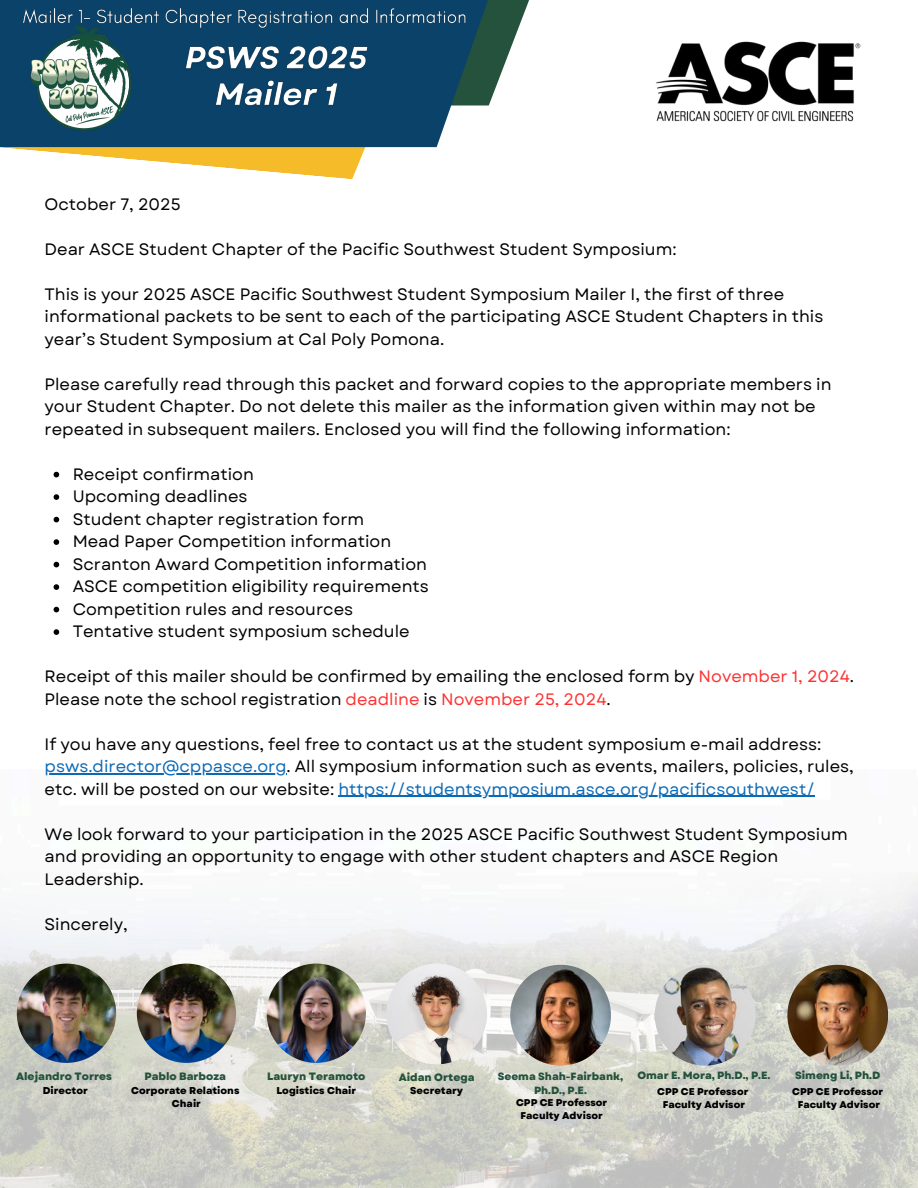
<style>
.page{position:relative;width:918px;height:1188px;background:#fff}
.page>*{position:absolute;margin:0;border:0;box-sizing:border-box;transform-origin:0 0}
.t1{font:16.5px/22.5px "Garet";color:#000}
.t2{font:800 10.65px "Garet";color:#24523c}
.t3{font:800 10.5px "Garet";color:#24523c}
.t4{font:800 9.9px "Garet";color:#000}
.s1{color:#ff3131}
.s2{color:#0c69b5}
</style>
<div class="page">
<svg style="left:0;top:147px;width:422px;height:32px"></svg>
<svg style="left:488px;top:0;width:41px;height:106px"></svg>
<svg style="left:0;top:0;width:488px;height:147px;background:#184c6e"></svg>
<img style="left:26px;top:25px;width:111px;height:111px;border-radius:50%">
<div style="left:0;top:165px;width:15px;height:59px;background:#fff"></div>
<img style="left:0;top:1008px;width:918px;height:180px">
<img style="left:0;top:773px;width:918px;height:226px">
<svg style="left:54px;top:472px;width:5px;height:5px"></svg>
<svg style="left:54px;top:494px;width:5px;height:6px"></svg>
<svg style="left:54px;top:517px;width:5px;height:5px"></svg>
<svg style="left:54px;top:539px;width:5px;height:6px"></svg>
<svg style="left:54px;top:562px;width:5px;height:5px"></svg>
<svg style="left:54px;top:584px;width:5px;height:6px"></svg>
<svg style="left:54px;top:607px;width:5px;height:5px"></svg>
<svg style="left:54px;top:629px;width:5px;height:6px"></svg>
<hr style="left:45px;top:773px;width:241px;height:1px;background:#0c69b5">
<hr style="left:338px;top:796px;width:477px;height:1px;background:#0c69b5">
<img style="left:180px;top:37px;width:194px;height:81px">
<img style="left:19px;top:5px;width:450px;height:27px">
<img style="left:656px;top:41px;width:205px;height:81px">
<img style="left:17px;top:964px;width:99px;height:99px;border-radius:50%">
<img style="left:137px;top:964px;width:99px;height:99px;border-radius:50%">
<img style="left:267px;top:964px;width:99px;height:99px;border-radius:50%">
<img style="left:386px;top:964px;width:101px;height:100px;border-radius:50%">
<img style="left:655px;top:965px;width:101px;height:101px;border-radius:50%">
<img style="left:510px;top:965px;width:101px;height:101px;border-radius:50%">
<img style="left:787px;top:965px;width:101px;height:101px;border-radius:50%">
<h3 class="t1" style="left:45px;top:193px;width:138px">October 7, 2025</h3>
<h3 class="t1" style="left:45px;top:238px;width:634px">Dear ASCE Student Chapter of the Pacific Southwest Student Symposium:</h3>
<h3 class="t1" style="left:45px;top:283px;width:780px">This is your 2025 ASCE Pacific Southwest Student Symposium Mailer I, the first of three informational packets to be sent to each of the participating ASCE Student Chapters in this year’s Student Symposium at Cal Poly Pomona.</h3>
<p class="t1" style="left:45px;top:373px;width:788px">Please carefully read through this packet and forward copies to the appropriate members in your Student Chapter. Do not delete this mailer as the information given within may not be repeated in subsequent mailers. Enclosed you will find the following information:</p>
<p class="t1" style="left:73px;top:463px;width:183px">Receipt confirmation</p>
<p class="t1" style="left:73px;top:485px;width:176px">Upcoming deadlines</p>
<p class="t1" style="left:73px;top:508px;width:293px">Student chapter registration form</p>
<p class="t1" style="left:73px;top:530px;width:320px">Mead Paper Competition information</p>
<p class="t1" style="left:73px;top:553px;width:356px">Scranton Award Competition information</p>
<p class="t1" style="left:73px;top:575px;width:358px">ASCE competition eligibility requirements</p>
<p class="t1" style="left:73px;top:598px;width:282px">Competition rules and resources</p>
<h3 class="t1" style="left:73px;top:620px;width:339px">Tentative student symposium schedule</h3>
<h3 class="t1" style="left:45px;top:665px;width:811px">Receipt of this mailer should be confirmed by emailing the enclosed form by <span class="s1">November 1, 2024</span>.<br>Please note the school registration <span class="s1">deadline</span> is <span class="s1">November 25, 2024</span>.</h3>
<h3 class="t1" style="left:45px;top:733px;width:778px">If you have any questions, feel free to contact us at the student symposium e-mail address:</h3>
<h3 class="t1" style="left:45px;top:755px;width:811px"><span class="s2">psws.director@cppasce.org</span>. All symposium information such as events, mailers, policies, rules, etc. will be posted on our website: <span class="s2">https://studentsymposium.asce.org/pacificsouthwest/</span></h3>
<p class="t1" style="left:45px;top:823px;width:805px">We look forward to your participation in the 2025 ASCE Pacific Southwest Student Symposium and providing an opportunity to engage with other student chapters and ASCE Region<br>Leadership.</p>
<p class="t1" style="left:45px;top:913px;width:85px">Sincerely,</p>
<p class="t2" style="left:16px;top:1069px;width:97px">Alejandro Torres</p>
<p class="t2" style="left:144px;top:1069px;width:83px">Pablo Barboza</p>
<p class="t4" style="left:43px;top:1083px;width:47px">Director</p>
<p class="t4" style="left:131px;top:1083px;width:110px">Corporate Relations</p>
<p class="t4" style="left:172px;top:1097px;width:31px">Chair</p>
<p class="t2" style="left:267px;top:1069px;width:100px">Lauryn Teramoto</p>
<p class="t4" style="left:276px;top:1083px;width:81px">Logistics Chair</p>
<p class="t2" style="left:399px;top:1069px;width:77px">Aidan Ortega</p>
<p class="t4" style="left:410px;top:1083px;width:54px">Secretary</p>
<p class="t3" style="left:498px;top:1069px;width:127px">Seema Shah-Fairbank,</p>
<p class="t3" style="left:534px;top:1083px;width:54px">Ph.D., P.E.</p>
<p class="t4" style="left:516px;top:1096px;width:93px">CPP CE Professor</p>
<p class="t4" style="left:521px;top:1109px;width:84px">Faculty Advisor</p>
<p class="t3" style="left:637px;top:1068px;width:135px">Omar E. Mora, Ph.D., P.E.</p>
<p class="t4" style="left:657px;top:1084px;width:93px">CPP CE Professor</p>
<p class="t4" style="left:663px;top:1098px;width:84px">Faculty Advisor</p>
<p class="t3" style="left:795px;top:1068px;width:87px">Simeng Li, Ph.D</p>
<p class="t4" style="left:792px;top:1084px;width:93px">CPP CE Professor</p>
<p class="t4" style="left:798px;top:1098px;width:84px">Faculty Advisor</p>
</div>
